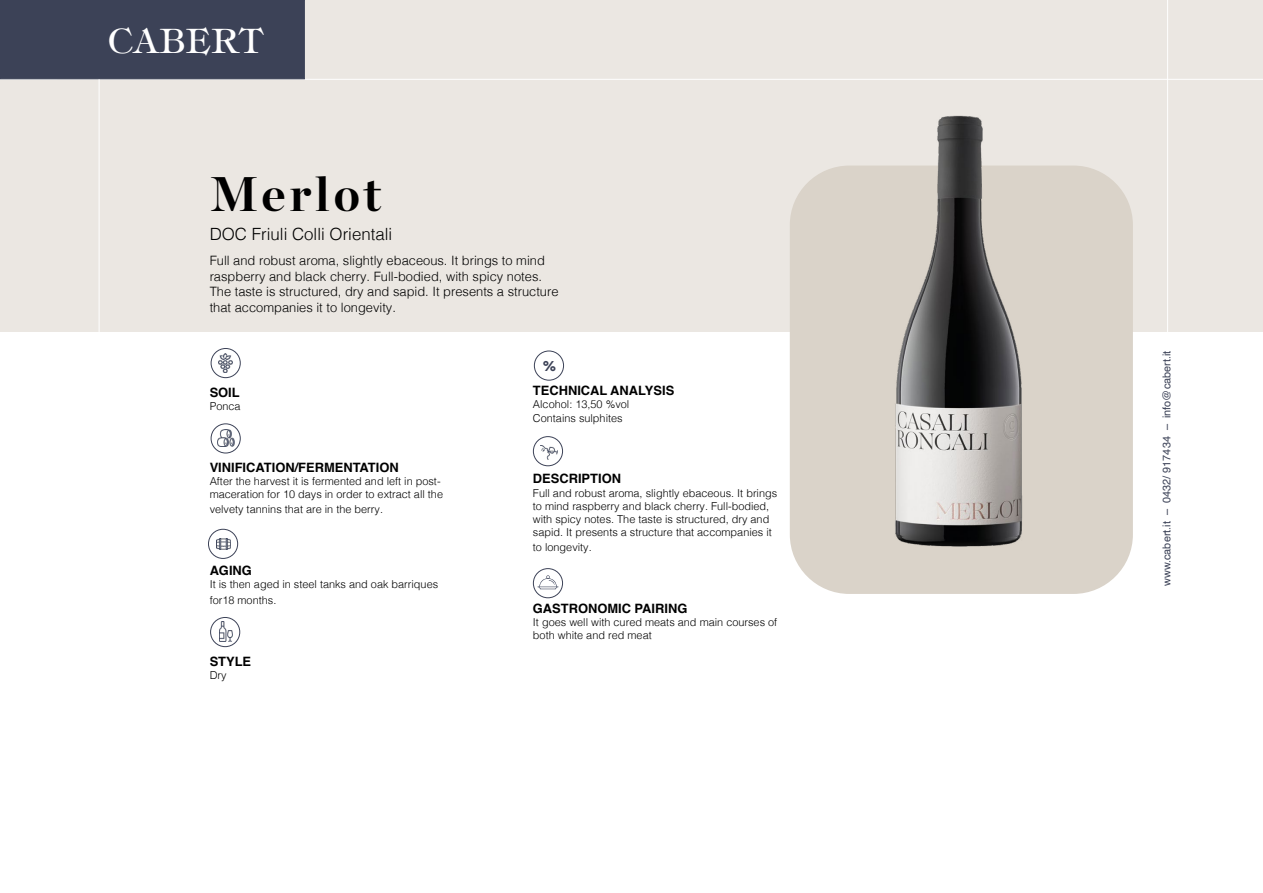
<style>
.page{position:relative;width:1263px;height:893px;background:#fff}
.page>*{position:absolute;margin:0;border:0;box-sizing:border-box;transform-origin:0 0}
.t1{font:700 48.6px "Chronicle Display";letter-spacing:.08em;color:#000}
.t2{font:33.75px "Tiffany Std";letter-spacing:.04em;color:#fff}
.t3{font:300 16.8px "Helvetica";color:#000}
.t4{font:900 15.3px "Circular Std";color:#3c4257}
.t5{font:300 12.9px/15.5px "Helvetica";color:#000}
.t6{font:700 12.9px "Helvetica";color:#000}
.t7{font:300 10.95px/13px "Helvetica";color:#000}
.t8{font:10.95px "Helvetica";color:#3c4257}
</style>
<div class="page">
<div style="left:0;top:0;width:1263px;height:332px;background:#ebe7e2"></div>
<hr style="left:0;top:79px;width:1263px;height:1px;background:#fff">
<div style="left:0;top:0;width:305px;height:79px;background:#3c4257"></div>
<hr style="left:1167px;top:0;width:1px;height:893px;background:#fff">
<hr style="left:99px;top:79px;width:1px;height:814px;background:#fff">
<div style="left:790px;top:166px;width:343px;height:428px;background:#dad3c9;border-radius:59px"></div>
<div style="left:211px;top:423px;width:30px;height:30px;border:1px solid #3c4257;border-radius:50%"></div>
<img style="left:217px;top:430px;width:18px;height:16px">
<div style="left:210px;top:617px;width:30px;height:30px;border:1px solid #3c4257;border-radius:50%"></div>
<img style="left:219px;top:622px;width:14px;height:19px">
<div style="left:208px;top:529px;width:30px;height:30px;border:1px solid #3c4257;border-radius:50%"></div>
<img style="left:216px;top:539px;width:14px;height:11px">
<div style="left:211px;top:348px;width:30px;height:30px;border:1px solid #3c4257;border-radius:50%"></div>
<img style="left:219px;top:353px;width:14px;height:20px">
<div style="left:533px;top:436px;width:30px;height:30px;border:1px solid #3c4257;border-radius:50%"></div>
<img style="left:541px;top:446px;width:16px;height:13px">
<div style="left:534px;top:351px;width:30px;height:30px;border:1px solid #3c4257;border-radius:50%"></div>
<svg style="left:537px;top:575px;width:21px;height:15px"></svg>
<div style="left:533px;top:568px;width:30px;height:30px;border:1px solid #3c4257;border-radius:50%"></div>
<img style="left:889px;top:115px;width:141px;height:432px">
<h2 class="t2" style="left:109px;top:20px;width:155px">CABERT</h2>
<h1 class="t1" style="left:210px;top:155px;width:173px">Merlot</h1>
<h3 class="t3" style="left:210px;top:220px;width:184px">DOC Friuli Colli Orientali</h3>
<p class="t5" style="left:210px;top:252px;width:350px">Full and robust aroma, slightly ebaceous. It brings to mind raspberry and black cherry. Full-bodied, with spicy notes.<br>The taste is structured, dry and sapid. It presents a structure that accompanies it to longevity.</p>
<p class="t6" style="left:210px;top:384px;width:32px">SOIL</p>
<p class="t7" style="left:210px;top:399px;width:32px">Ponca</p>
<p class="t6" style="left:210px;top:459px;width:191px">VINIFICATION/FERMENTATION</p>
<p class="t7" style="left:210px;top:474px;width:235px">After the harvest it is fermented and left in post&shy;maceration for 10 days in order to extract all the</p>
<p class="t7" style="left:210px;top:502px;width:175px">velvety tannins that are in the berry.</p>
<p class="t6" style="left:210px;top:563px;width:44px">AGING</p>
<p class="t7" style="left:210px;top:576px;width:230px;line-height:15.5px">It is then aged in steel tanks and oak barriques for18 months.</p>
<p class="t6" style="left:210px;top:653px;width:43px">STYLE</p>
<p class="t7" style="left:210px;top:668px;width:18px">Dry</p>
<h3 class="t4" style="left:543px;top:355px;width:15px">%</h3>
<p class="t6" style="left:533px;top:383px;width:143px">TECHNICAL ANALYSIS</p>
<p class="t7" style="left:533px;top:397px;width:98px">Alcohol: 13,50 %vol<br>Contains sulphites</p>
<p class="t6" style="left:533px;top:471px;width:90px">DESCRIPTION</p>
<p class="t7" style="left:533px;top:485px;width:246px">Full and robust aroma, slightly ebaceous. It brings to mind raspberry and black cherry. Full-bodied, with spicy notes. The taste is structured, dry and sapid. It presents a structure that accompanies it</p>
<p class="t7" style="left:533px;top:540px;width:60px">to longevity.</p>
<p class="t6" style="left:533px;top:601px;width:156px">GASTRONOMIC PAIRING</p>
<p class="t7" style="left:533px;top:615px;width:246px">It goes well with cured meats and main courses of both white and red meat</p>
<p class="t8" style="left:1158px;top:586px;width:237px;rotate:-90deg">www.cabert.it – 0432/ 917434 – info@cabert.it</p>
</div>
